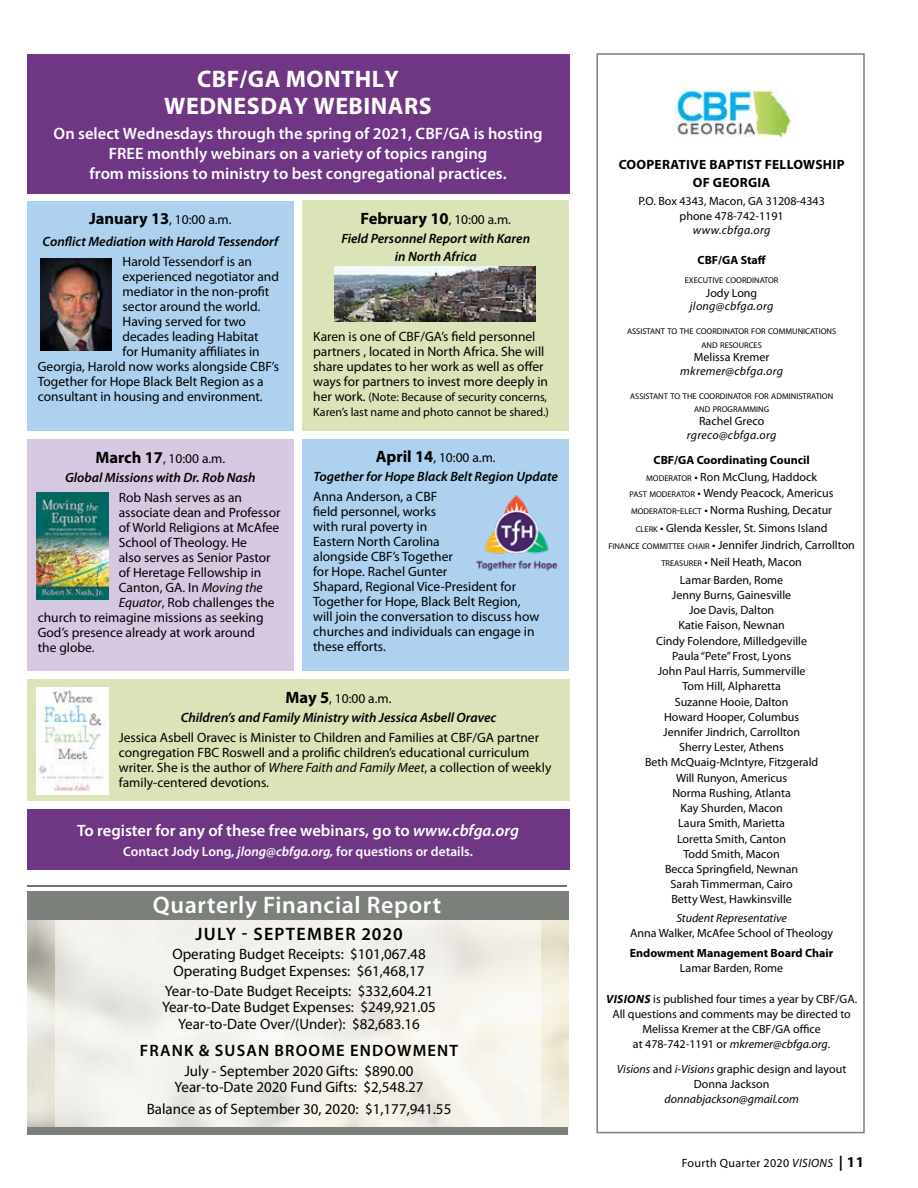
<style>
.page{position:relative;width:918px;height:1188px;background:#fff}
.page>*{position:absolute;margin:0;border:0;box-sizing:border-box;transform-origin:0 0}
.t1{font:700 24px/27px "Myriad Pro";letter-spacing:.02em;color:#fff;text-align:center}
.t2{font:600 24px "Myriad Pro";letter-spacing:.025em;color:#fff}
.t3{font:600 18px "Myriad Pro";letter-spacing:.07em;color:#000}
.t4{font:600 16.5px/19.8px "Myriad Pro";color:#fff;text-align:center}
.t5{font:600 16.5px "Myriad Pro";letter-spacing:.07em;color:#000}
.t6{font:700 16.5px "Myriad Pro";color:#000}
.t7{font:15px/16.5px "Myriad Pro";color:#000;text-align:center}
.t8{font:13.5px/15px "Myriad Pro";color:#000}
.t9{font:italic 600 13.5px/19.5px "Myriad Pro";color:#000;text-align:center}
.t10{font:600 13.5px "Myriad Pro";color:#fff}
.t11{font:700 13.35px/17.9px "Myriad Pro";letter-spacing:.02em;color:#000;text-align:center}
.t12{font:12px/15px "Myriad Pro";color:#000}
.t13{font:12px "Myriad";letter-spacing:.025em;color:#000}
.t14{font:11.85px/15.3px "Myriad Pro";color:#000;text-align:center}
.t15{font:italic 11.85px "Myriad Pro";letter-spacing:.015em;color:#000}
.t16{font:700 11.85px "Myriad Pro";color:#000}
.t17{font:8.4px/13.4px "Myriad Pro";color:#000;text-align:center}
.s1{font-weight:700;font-style:normal;font-size:16.5px}
.s2{font-weight:400;font-style:normal}
.s3{font-style:italic}
.s4{font-weight:400;font-size:13.5px}
.s5{font-size:13.5px}
.s6{font-weight:700}
.s7{font-size:8.4px}
.s8{font-style:inherit}
.s9{font-weight:700;font-style:italic}
.s10{font-weight:700;font-size:15px}
</style>
<div class="page">
<div style="left:596px;top:53px;width:269px;height:1080px;border:2px solid #7c807b"></div>
<img style="left:674px;top:89px;width:119px;height:48px">
<img style="left:27px;top:920px;width:541px;height:208px">
<svg style="left:56px;top:920px;width:486px;height:208px;fill:#f4f1ec"></svg>
<div style="left:27px;top:1128px;width:541px;height:7px;background:#7c807b"></div>
<div style="left:27px;top:891px;width:541px;height:29px;background:#7c807b"></div>
<hr style="left:27px;top:885px;width:540px;height:2px;background:#000">
<div style="left:27px;top:201px;width:267px;height:229px;background:#add1ef"></div>
<div style="left:302px;top:201px;width:267px;height:230px;background:#dbe3b8"></div>
<div style="left:27px;top:439px;width:267px;height:232px;background:#d7c8e2"></div>
<div style="left:302px;top:439px;width:267px;height:232px;background:#add1ef"></div>
<div style="left:27px;top:679px;width:542px;height:122px;background:#dbe3b8"></div>
<div style="left:27px;top:810px;width:542px;height:60px;background:#6f3684"></div>
<div style="left:27px;top:54px;width:542px;height:139px;background:#6f3684"></div>
<img style="left:37px;top:493px;width:71px;height:106px">
<img style="left:37px;top:688px;width:71px;height:107px">
<img style="left:475px;top:495px;width:83px;height:76px">
<img style="left:335px;top:266px;width:200px;height:56px">
<img style="left:40px;top:258px;width:72px;height:93px">
<h1 class="t1" style="left:164px;top:64px;width:269px">CBF/GA MONTHLY<br>WEDNESDAY WEBINARS</h1>
<p class="t4" style="left:54px;top:123px;width:491px">On select Wednesdays through the spring of 2021, CBF/GA is hosting<br>FREE monthly webinars on a variety of topics ranging<br>from missions to ministry to best congregational practices.</p>
<p class="t9" style="left:42px;top:208px;width:237px;line-height:21.9px"><span class="s1">January 13</span><span class="s2">, 10:00 a.m.<br></span>Conflict Mediation with Harold Tessendorf</p>
<p class="t8" style="left:123px;top:254px;width:131px">Harold Tessendorf is an</p>
<p class="t8" style="left:123px;top:269px;width:158px">experienced negotiator and</p>
<p class="t8" style="left:123px;top:284px;width:148px">mediator in the non-profit</p>
<p class="t8" style="left:123px;top:299px;width:139px">sector around the world.</p>
<p class="t8" style="left:123px;top:314px;width:125px">Having served for two</p>
<p class="t8" style="left:123px;top:329px;width:138px">decades leading Habitat</p>
<p class="t8" style="left:123px;top:344px;width:139px">for Humanity affiliates in</p>
<p class="t8" style="left:38px;top:359px;width:243px">Georgia, Harold now works alongside CBF’s</p>
<p class="t8" style="left:38px;top:374px;width:228px">Together for Hope Black Belt Region as a</p>
<p class="t8" style="left:38px;top:389px;width:226px">consultant in housing and environment.</p>
<p class="t9" style="left:65px;top:448px;width:192px"><span class="s1">March 17</span><span class="s2">, 10:00 a.m.<br></span>Global Missions with Dr. Rob Nash</p>
<p class="t8" style="left:119px;top:490px;width:125px">Rob Nash serves as an</p>
<p class="t8" style="left:119px;top:505px;width:163px">associate dean and Professor</p>
<p class="t8" style="left:119px;top:520px;width:162px">of World Religions at McAfee</p>
<p class="t8" style="left:119px;top:535px;width:130px">School of Theology. He</p>
<p class="t8" style="left:119px;top:550px;width:153px">also serves as Senior Pastor</p>
<p class="t8" style="left:119px;top:565px;width:144px">of Heretage Fellowship in</p>
<p class="t8" style="left:119px;top:580px;width:145px">Canton, GA. In <span class="s3">Moving the</span></p>
<p class="t8" style="left:119px;top:595px;width:157px"><span class="s3">Equator</span>, Rob challenges the</p>
<p class="t8" style="left:38px;top:610px;width:227px">church to reimagine missions as seeking</p>
<p class="t8" style="left:38px;top:625px;width:219px">God’s presence already at work around</p>
<p class="t8" style="left:38px;top:640px;width:58px">the globe.</p>
<p class="t6" style="left:360px;top:208px;width:152px">February 10<span class="s4">, 10:00 a.m.</span></p>
<p class="t9" style="left:341px;top:229px;width:190px;line-height:18px">Field Personnel Report with Karen in North Africa</p>
<p class="t8" style="left:313px;top:329px;width:236px">Karen is one of CBF/GA’s field personnel partners , located in North Africa. She will share updates to her work as well as offer ways for partners to invest more deeply in</p>
<p class="t12" style="left:313px;top:390px;width:237px"><span class="s5">her work.</span> (Note: Because of security concerns,<br>Karen’s last name and photo cannot be shared.)</p>
<p class="t9" style="left:314px;top:448px;width:246px;line-height:18.9px"><span class="s1">April 14</span><span class="s2">, 10:00 a.m.<br></span>Together for Hope Black Belt Region Update</p>
<p class="t8" style="left:313px;top:489px;width:228px">Anna Anderson, a CBF<br>field personnel, works<br>with rural poverty in<br>Eastern North Carolina<br>alongside CBF’s Together<br>for Hope. Rachel Gunter<br>Shapard, Regional Vice-President for<br>Together for Hope, Black Belt Region, will join the conversation to discuss how churches and individuals can engage in these efforts.</p>
<p class="t9" style="left:181px;top:688px;width:317px"><span class="s1">May 5</span><span class="s2">, 10:00 a.m.<br></span>Children’s and Family Ministry with Jessica Asbell Oravec</p>
<p class="t8" style="left:119px;top:730px;width:434px">Jessica Asbell Oravec is Minister to Children and Families at CBF/GA partner congregation FBC Roswell and a prolific children’s educational curriculum writer. She is the author of <span class="s3">Where Faith and Family Meet</span>, a collection of weekly family-centered devotions.</p>
<p class="t4" style="left:77px;top:820px;width:443px">To register for any of these free webinars, go to <span class="s3">www.cbfga.org</span></p>
<p class="t10" style="left:123px;top:843px;width:351px">Contact Jody Long, <span class="s3">jlong@cbfga.org,</span> for questions or details.</p>
<h1 class="t2" style="left:153px;top:889px;width:290px">Quarterly Financial Report</h1>
<h2 class="t3" style="left:196px;top:922px;width:209px">JULY - SEPTEMBER 2020</h2>
<p class="t7" style="left:172px;top:946px;width:255px;text-align:left">Operating Budget Receipts: $101,067.48<br>Operating Budget Expenses: $61,468,17</p>
<p class="t7" style="left:162px;top:982px;width:275px">Year-to-Date Budget Receipts: $332,604.21<br>Year-to-Date Budget Expenses: $249,921.05<br>Year-to-Date Over/(Under): $82,683.16</p>
<p class="t5" style="left:140px;top:1040px;width:320px">FRANK &amp; SUSAN BROOME ENDOWMENT</p>
<p class="t7" style="left:175px;top:1062px;width:250px">July - September 2020 Gifts: $890.00<br>Year-to-Date 2020 Fund Gifts: $2,548.27</p>
<p class="t7" style="left:147px;top:1101px;width:306px">Balance as of September 30, 2020: $1,177,941.55</p>
<p class="t11" style="left:619px;top:155px;width:227px">COOPERATIVE BAPTIST FELLOWSHIP<br>OF GEORGIA</p>
<p class="t14" style="left:638px;top:194px;width:188px;line-height:14.1px">P.O. Box 4343, Macon, GA 31208-4343 phone 478-742-1191</p>
<p class="t15" style="left:693px;top:222px;width:79px">www.cbfga.org</p>
<p class="t16" style="left:698px;top:252px;width:70px">CBF/GA Staff</p>
<p class="t17" style="left:685px;top:274px;width:95px">EXECUTIVE COORDINATOR</p>
<p class="t14" style="left:706px;top:285px;width:53px">Jody Long</p>
<p class="t15" style="left:690px;top:299px;width:85px">jlong@cbfga.org</p>
<p class="t17" style="left:627px;top:325px;width:211px">ASSISTANT TO THE COORDINATOR FOR COMMUNICATIONS<br>AND RESOURCES</p>
<p class="t14" style="left:694px;top:349px;width:77px">Melissa Kremer</p>
<p class="t15" style="left:680px;top:363px;width:104px">mkremer@cbfga.org</p>
<p class="t17" style="left:630px;top:389px;width:205px">ASSISTANT TO THE COORDINATOR FOR ADMINISTRATION<br>AND PROGRAMMING</p>
<p class="t14" style="left:699px;top:414px;width:67px">Rachel Greco</p>
<p class="t15" style="left:687px;top:428px;width:91px">rgreco@cbfga.org</p>
<p class="t14" style="left:608px;top:451px;width:248px;line-height:17.1px"><span class="s6">CBF/GA Coordinating Council<br></span><span class="s7">MODERATOR</span> • Ron McClung, Haddock<br><span class="s7">PAST MODERATOR</span> • Wendy Peacock, Americus <span class="s7">MODERATOR</span><span class="s8">-</span><span class="s7">ELECT</span> • Norma Rushing, Decatur<br><span class="s7">CLERK</span> • Glenda Kessler, St. Simons Island<br><span class="s7">FINANCE COMMITTEE CHAIR</span> • Jennifer Jindrich, Carrollton <span class="s7">TREASURER</span> • Neil Heath, Macon<br>Lamar Barden, Rome</p>
<p class="t14" style="left:645px;top:587px;width:175px">Jenny Burns, Gainesville<br>Joe Davis, Dalton<br>Katie Faison, Newnan<br>Cindy Folendore, Milledgeville<br>Paula “Pete” Frost, Lyons<br>John Paul Harris, Summerville<br>Tom Hill, Alpharetta<br>Suzanne Hooie, Dalton<br>Howard Hooper, Columbus<br>Jennifer Jindrich, Carrollton<br>Sherry Lester, Athens<br>Beth McQuaig-McIntyre, Fitzgerald<br>Will Runyon, Americus<br>Norma Rushing, Atlanta<br>Kay Shurden, Macon<br>Laura Smith, Marietta<br>Loretta Smith, Canton<br>Todd Smith, Macon<br>Becca Springfield, Newnan<br>Sarah Timmerman, Cairo<br>Betty West, Hawkinsville</p>
<p class="t15" style="left:676px;top:911px;width:112px">Student Representative</p>
<p class="t14" style="left:630px;top:925px;width:204px">Anna Walker, McAfee School of Theology</p>
<p class="t16" style="left:630px;top:945px;width:205px">Endowment Management Board Chair</p>
<p class="t14" style="left:680px;top:960px;width:105px">Lamar Barden, Rome</p>
<p class="t14" style="left:606px;top:991px;width:253px;line-height:14.9px"><span class="s9">VISIONS</span> is published four times a year by CBF/GA.<br>All questions and comments may be directed to Melissa Kremer at the CBF/GA office<br>at 478-742-1191 or <span class="s3">mkremer@cbfga.org</span>.</p>
<p class="t14" style="left:617px;top:1062px;width:231px;line-height:14.9px"><span class="s3">Visions</span> and <span class="s3">i-Visions</span> graphic design and layout<br>Donna Jackson</p>
<p class="t15" style="left:665px;top:1092px;width:136px">donnabjackson@gmail.com</p>
<p class="t13" style="left:682px;top:1157px;width:184px">Fourth Quarter 2020 <span class="s3">VISIONS</span> <span class="s10">| 11</span></p>
</div>
